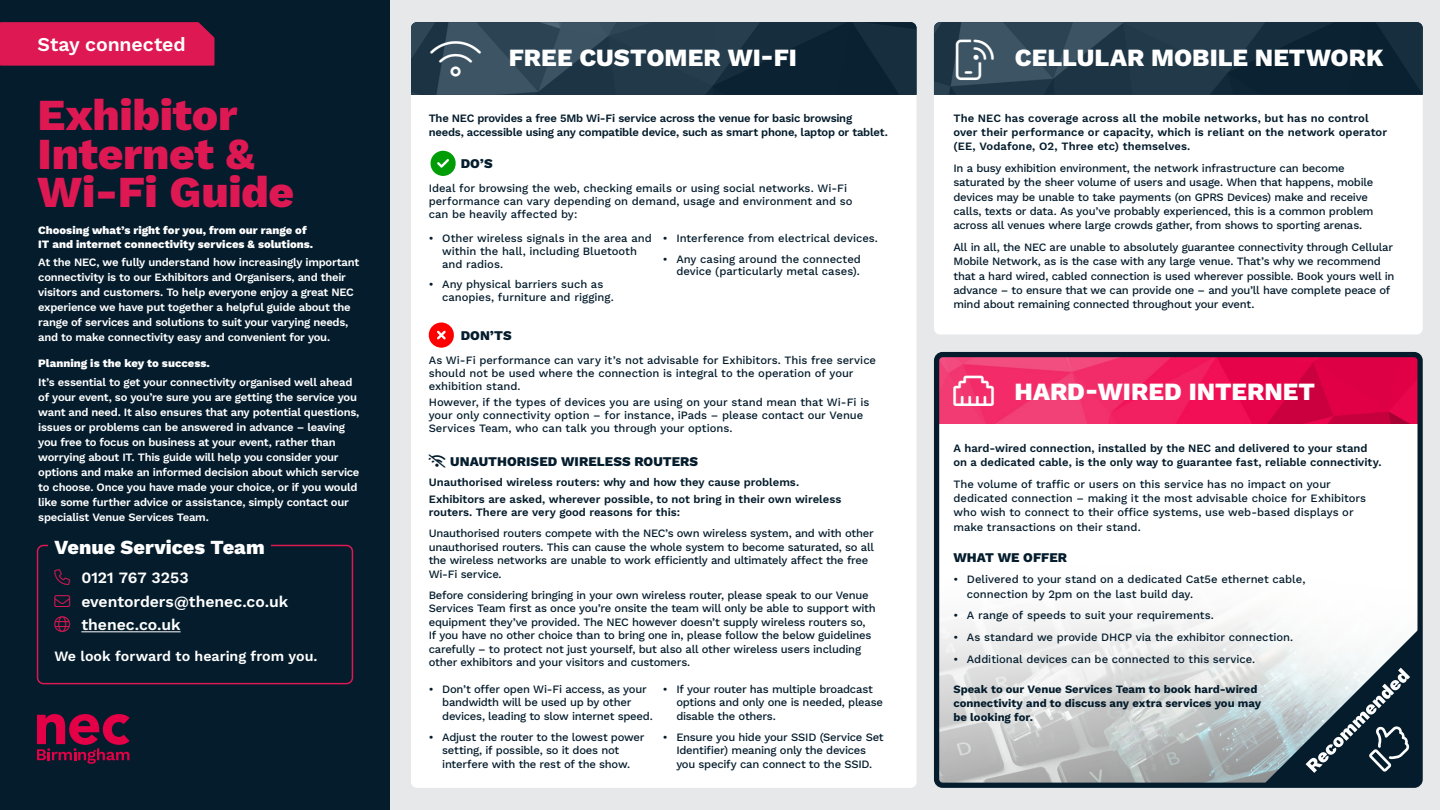
<style>
.page{position:relative;width:1440px;height:810px;background:#fff}
.page>*{position:absolute;margin:0;border:0;box-sizing:border-box;transform-origin:0 0}
.t1{font:800 44.25px/38.2px "Work Sans";letter-spacing:-.005em;color:#dd1853}
.t2{font:800 24.75px "Work Sans";color:#fff}
.t3{font:800 19.95px "Work Sans";color:#fff}
.t4{font:600 19.5px "Work Sans";letter-spacing:-.005em;color:#fff}
.t5{font:600 15.75px/23.4px "Work Sans";letter-spacing:-.005em;color:#fff}
.t6{font:600 14.25px "Work Sans";letter-spacing:-.005em;color:#fff}
.t7{font:800 13.27px "Work Sans";letter-spacing:.005em;color:#041c2c}
.t8{font:500 11.25px/13.5px "Work Sans";letter-spacing:-.02em;color:#041c2c}
.t9{font:600 11.25px/15px "Work Sans";letter-spacing:-.02em;color:#fff}
.t10{font:600 11.25px/14.2px "Work Sans";color:#041c2c}
.t11{font:500 11.25px/12.8px "Work Sans";color:#041c2c}
.t12{font:600 11.25px/14.2px "Work Sans";letter-spacing:-.02em;color:#041c2c}
.t13{font:800 11.25px/13.5px "Work Sans";color:#fff}
.t14{font:700 11.25px/14.2px "Work Sans";color:#041c2c}
.s1{color:#dd1853}
</style>
<div class="page">
<div style="left:390px;top:0;width:1050px;height:810px;background:#e6e8ea"></div>
<div style="left:934px;top:22px;width:489px;height:312px;background:#fff;border-radius:6px"></div>
<div style="left:411px;top:31px;width:506px;height:757px;background:#fff;border-radius:6px"></div>
<img style="left:940px;top:358px;width:477px;height:66px">
<div style="left:938px;top:424px;width:482px;height:359px;background:#fff"></div>
<img style="left:940px;top:613px;width:333px;height:169px">
<div style="left:934px;top:352px;width:489px;height:436px;border:5px solid #041c2c;border-radius:6px"></div>
<div style="left:0;top:0;width:390px;height:810px;background:#041c2c"></div>
<div style="left:0;top:22px;width:214px;height:44px;background:#dd1853"></div>
<svg style="left:37px;top:714px;width:93px;height:50px"></svg>
<hr style="left:81px;top:631px;width:100px;height:1px;background:#fff">
<div style="left:37px;top:545px;width:316px;height:139px;border:2px solid #dd1853;border-radius:6px"></div>
<div style="left:49px;top:532px;width:222px;height:30px;background:#041c2c"></div>
<svg style="left:430px;top:151px;width:26px;height:25px"></svg>
<svg style="left:428px;top:322px;width:26px;height:26px"></svg>
<svg style="left:934px;top:22px;width:489px;height:73px;background:#1e3646"></svg>
<svg style="left:411px;top:22px;width:506px;height:73px;background:#203848"></svg>
<svg style="left:953px;top:375px;width:41px;height:31px"></svg>
<svg style="left:1264px;top:627px;width:157px;height:157px"></svg>
<h3 class="t4" style="left:38px;top:29px;width:150px">Stay connected</h3>
<h1 class="t1" style="left:38px;top:94px;width:258px">Exhibitor<br>Internet &amp;<br>Wi-Fi Guide</h1>
<p class="t13" style="left:38px;top:223px;width:277px">Choosing what’s right for you, from our range of<br>IT and internet connectivity services &amp; solutions.</p>
<p class="t9" style="left:38px;top:254px;width:323px">At the NEC, we fully understand how increasingly important connectivity is to our Exhibitors and Organisers, and their visitors and customers. To help everyone enjoy a great NEC experience we have put together a helpful guide about the range of services and solutions to suit your varying needs, and to make connectivity easy and convenient for you.</p>
<p class="t13" style="left:38px;top:356px;width:173px">Planning is the key to success.</p>
<p class="t9" style="left:38px;top:374px;width:323px">It’s essential to get your connectivity organised well ahead of your event, so you’re sure you are getting the service you want and need. It also ensures that any potential questions, issues or problems can be answered in advance – leaving you free to focus on business at your event, rather than worrying about IT. This guide will help you consider your options and make an informed decision about which service to choose. Once you have made your choice, or if you would like some further advice or assistance, simply contact our specialist Venue Services Team.</p>
<h3 class="t3" style="left:54px;top:532px;width:212px">Venue Services Team</h3>
<h3 class="t5" style="left:81px;top:566px;width:109px">0121 767 3253</h3>
<h3 class="t5" style="left:81px;top:589px;width:208px;text-indent:-27px"><span class="s1">→</span> eventorders@thenec.co.uk thenec.co.uk</h3>
<p class="t6" style="left:54px;top:645px;width:265px">We look forward to hearing from you.</p>
<h2 class="t2" style="left:509px;top:39px;width:289px">FREE CUSTOMER WI-FI</h2>
<p class="t12" style="left:429px;top:111px;width:461px">The NEC provides a free 5Mb Wi-Fi service across the venue for basic browsing needs, accessible using any compatible device, such as smart phone, laptop or tablet.</p>
<p class="t7" style="left:461px;top:154px;width:33px">DO’S</p>
<p class="t8" style="left:429px;top:182px;width:425px;line-height:12.8px">Ideal for browsing the web, checking emails or using social networks. Wi-Fi performance can vary depending on demand, usage and environment and so can be heavily affected by:</p>
<p class="t11" style="left:442px;top:232px;width:211px;text-indent:-14px">• Other wireless signals in the area and within the hall, including Bluetooth and radios.</p>
<p class="t11" style="left:442px;top:277px;width:173px;text-indent:-14px">• Any physical barriers such as canopies, furniture and rigging.</p>
<p class="t11" style="left:663px;top:232px;width:217px">• Interference from electrical devices.</p>
<p class="t11" style="left:663px;top:252px;width:200px;text-align:right">• Any casing around the connected device (particularly metal cases).</p>
<p class="t7" style="left:461px;top:326px;width:52px">DON’TS</p>
<p class="t8" style="left:429px;top:354px;width:449px;line-height:12.8px">As Wi-Fi performance can vary it’s not advisable for Exhibitors. This free service should not be used where the connection is integral to the operation of your exhibition stand.</p>
<p class="t8" style="left:429px;top:396px;width:442px;line-height:12.8px">However, if the types of devices you are using on your stand mean that Wi-Fi is your only connectivity option – for instance, iPads – please contact our Venue<br>Services Team, who can talk you through your options.</p>
<p class="t7" style="left:450px;top:451px;width:249px">UNAUTHORISED WIRELESS ROUTERS</p>
<p class="t10" style="left:429px;top:474px;width:414px;line-height:16.5px">Unauthorised wireless routers: why and how they cause problems.<br>Exhibitors are asked, wherever possible, to not bring in their own wireless</p>
<p class="t10" style="left:429px;top:504px;width:253px">routers. There are very good reasons for this:</p>
<p class="t8" style="left:429px;top:526px;width:447px">Unauthorised routers compete with the NEC’s own wireless system, and with other unauthorised routers. This can cause the whole system to become saturated, so all the wireless networks are unable to work efficiently and ultimately affect the free Wi-Fi service.</p>
<p class="t8" style="left:429px;top:588px;width:448px">Before considering bringing in your own wireless router, please speak to our Venue Services Team first as once you’re onsite the team will only be able to support with equipment they’ve provided. The NEC however doesn’t supply wireless routers so, If you have no other choice than to bring one in, please follow the below guidelines carefully – to protect not just yourself, but also all other wireless users including other exhibitors and your visitors and customers.</p>
<p class="t8" style="left:442px;top:682px;width:212px;text-indent:-14px">• Don’t offer open Wi-Fi access, as your bandwidth will be used up by other devices, leading to slow internet speed.</p>
<p class="t8" style="left:442px;top:730px;width:204px;text-indent:-14px">• Adjust the router to the lowest power setting, if possible, so it does not interfere with the rest of the show.</p>
<p class="t8" style="left:676px;top:682px;width:208px;text-indent:-14px">• If your router has multiple broadcast options and only one is needed, please disable the others.</p>
<p class="t8" style="left:663px;top:730px;width:222px;text-align:center">• Ensure you hide your SSID (Service Set<br>Identifier) meaning only the devices<br>you specify can connect to the SSID.</p>
<h2 class="t2" style="left:1015px;top:39px;width:370px">CELLULAR MOBILE NETWORK</h2>
<p class="t10" style="left:953px;top:111px;width:435px">The NEC has coverage across all the mobile networks, but has no control over their performance or capacity, which is reliant on the network operator (EE, Vodafone, O2, Three etc) themselves.</p>
<p class="t8" style="left:953px;top:161px;width:422px;line-height:14.2px">In a busy exhibition environment, the network infrastructure can become saturated by the sheer volume of users and usage. When that happens, mobile devices may be unable to take payments (on GPRS Devices) make and receive calls, texts or data. As you’ve probably experienced, this is a common problem across all venues where large crowds gather, from shows to sporting arenas.</p>
<p class="t8" style="left:953px;top:240px;width:443px;line-height:14.2px">All in all, the NEC are unable to absolutely guarantee connectivity through Cellular Mobile Network, as is the case with any large venue. That’s why we recommend that a hard wired, cabled connection is used wherever possible. Book yours well in advance – to ensure that we can provide one – and you’ll have complete peace of mind about remaining connected throughout your event.</p>
<h2 class="t2" style="left:1015px;top:373px;width:302px">HARD-WIRED INTERNET</h2>
<p class="t10" style="left:953px;top:440px;width:430px">A hard-wired connection, installed by the NEC and delivered to your stand on a dedicated cable, is the only way to guarantee fast, reliable connectivity.</p>
<p class="t8" style="left:953px;top:476px;width:414px;line-height:14.2px">The volume of traffic or users on this service has no impact on your dedicated connection – making it the most advisable choice for Exhibitors who wish to connect to their office systems, use web-based displays or make transactions on their stand.</p>
<p class="t7" style="left:953px;top:547px;width:115px">WHAT WE OFFER</p>
<p class="t8" style="left:967px;top:572px;width:340px;line-height:14.2px;text-indent:-14px">• Delivered to your stand on a dedicated Cat5e ethernet cable, connection by 2pm on the last build day.</p>
<p class="t8" style="left:953px;top:608px;width:262px">• A range of speeds to suit your requirements.</p>
<p class="t8" style="left:953px;top:630px;width:341px">• As standard we provide DHCP via the exhibitor connection.</p>
<p class="t8" style="left:953px;top:652px;width:303px">• Additional devices can be connected to this service.</p>
<p class="t14" style="left:953px;top:681px;width:309px">Speak to our Venue Services Team to book hard-wired connectivity and to discuss any extra services you may be looking for.</p>
</div>
